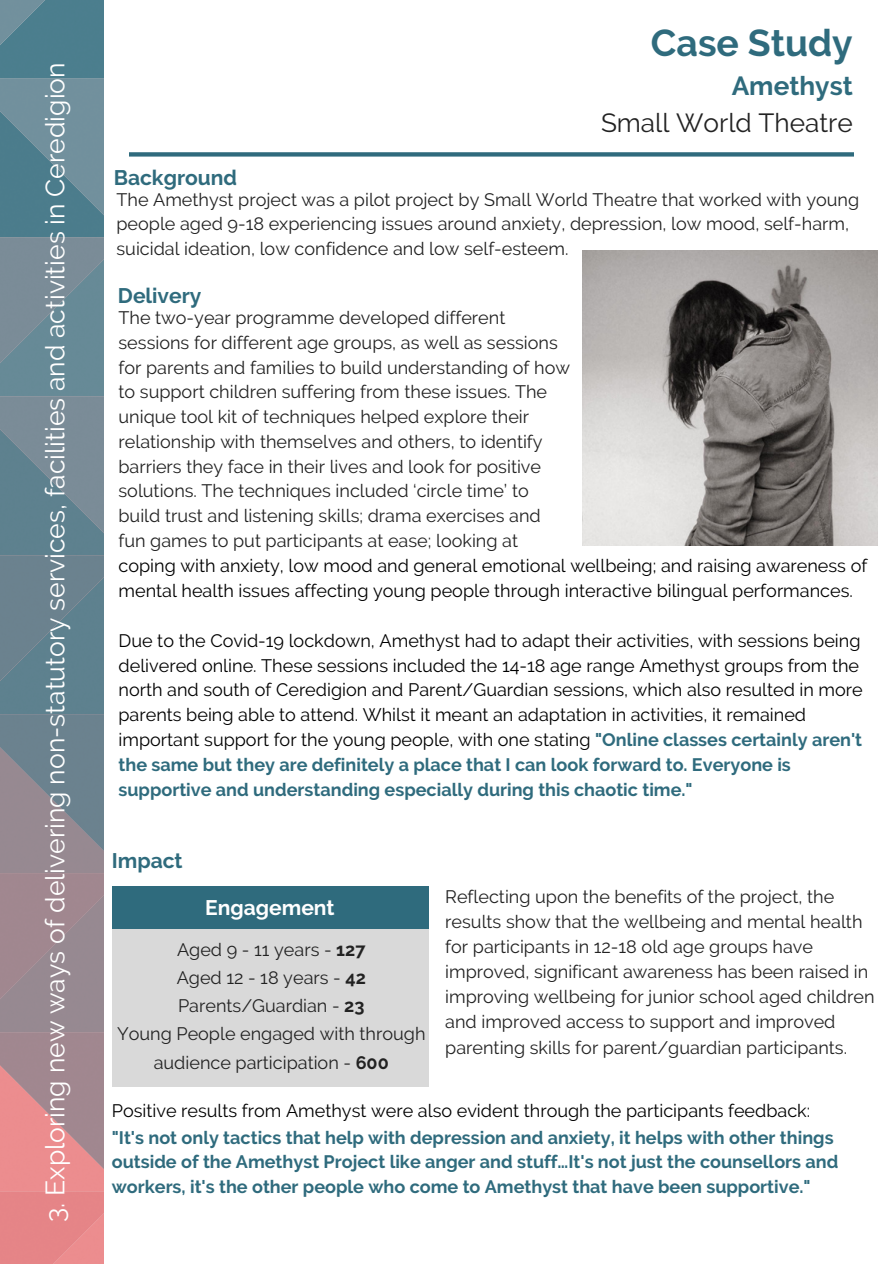
<style>
.page{position:relative;width:894px;height:1264px;background:#fff}
.page>*{position:absolute;margin:0;border:0;box-sizing:border-box;transform-origin:0 0}
.t1{font:700 37.35px "Raleway";color:#2f6b7d}
.t2{font:26.55px "Raleway";color:#fff}
.t3{font:26.25px "Raleway";color:#222}
.t4{font:700 26.25px "Raleway";color:#2f6b7d}
.t5{font:700 21px "Raleway";color:#2f6b7d}
.t6{font:700 21px "Raleway";color:#fff}
.t7{font:18px/24.8px "Raleway";color:#222}
.t8{font:18px/24.8px "Raleway";color:#000}
.t9{font:700 18px/24.8px "Raleway";color:#2f6b7d}
.s1{font-weight:700;color:#2f6b7d}
.s2{font-weight:700}
</style>
<div class="page">
<svg style="left:129px;top:152px;width:724px;height:5px;background:#497e8d"></svg>
<img style="left:0;top:0;width:104px;height:1263px">
<div style="left:112px;top:929px;width:316px;height:157px;background:#d9d9d9"></div>
<div style="left:112px;top:885px;width:316px;height:43px;background:#2f6b7d"></div>
<img style="left:582px;top:251px;width:295px;height:295px">
<p class="t2" style="left:39px;top:1221px;width:1160px;rotate:-90deg">3. Exploring new ways of delivering non-statutory services, facilities and activities in Ceredigion</p>
<p class="t1" style="left:650px;top:21px;width:203px">Case Study</p>
<p class="t4" style="left:731px;top:71px;width:122px">Amethyst</p>
<p class="t3" style="left:601px;top:107px;width:253px">Small World Theatre</p>
<p class="t5" style="left:114px;top:165px;width:125px">Background</p>
<p class="t7" style="left:116px;top:187px;width:744px">The Amethyst project was a pilot project by Small World Theatre that worked with young people aged 9-18 experiencing issues around anxiety, depression, low mood, self-harm, suicidal ideation, low confidence and low self-esteem.</p>
<p class="t5" style="left:118px;top:283px;width:85px">Delivery</p>
<p class="t7" style="left:118px;top:305px;width:453px">The two-year programme developed different sessions for different age groups, as well as sessions for parents and families to build understanding of how to support children suffering from these issues. The unique tool kit of techniques helped explore their relationship with themselves and others, to identify barriers they face in their lives and look for positive solutions. The techniques included ‘circle time’ to build trust and listening skills; drama exercises and fun games to put participants at ease; looking at</p>
<p class="t8" style="left:118px;top:553px;width:750px">coping with anxiety, low mood and general emotional wellbeing; and raising awareness of mental health issues affecting young people through interactive bilingual performances.</p>
<p class="t8" style="left:118px;top:628px;width:745px">Due to the Covid-19 lockdown, Amethyst had to adapt their activities, with sessions being delivered online. These sessions included the 14-18 age range Amethyst groups from the north and south of Ceredigion and Parent/Guardian sessions, which also resulted in more parents being able to attend. Whilst it meant an adaptation in activities, it remained important support for the young people, with one stating <span class="s1">"Online classes certainly aren't the same but they are definitely a place that I can look forward to. Everyone is supportive and understanding especially during this chaotic time."</span></p>
<p class="t5" style="left:112px;top:848px;width:72px">Impact</p>
<p class="t6" style="left:205px;top:895px;width:131px">Engagement</p>
<p class="t7" style="left:177px;top:937px;width:190px">Aged 9 - 11 years - <span class="s2">127</span></p>
<p class="t7" style="left:177px;top:965px;width:191px">Aged 12 - 18 years - <span class="s2">42</span></p>
<p class="t7" style="left:178px;top:993px;width:188px">Parents/Guardian - <span class="s2">23</span></p>
<p class="t7" style="left:117px;top:1019px;width:310px;line-height:28.2px;text-align:center">Young People engaged with through audience participation - <span class="s2">600</span></p>
<p class="t7" style="left:445px;top:883px;width:430px;line-height:25.2px">Reflecting upon the benefits of the project, the results show that the wellbeing and mental health for participants in 12-18 old age groups have improved, significant awareness has been raised in improving wellbeing for junior school aged children and improved access to support and improved parenting skills for parent/guardian participants.</p>
<p class="t8" style="left:112px;top:1098px;width:699px">Positive results from Amethyst were also evident through the participants feedback:</p>
<p class="t9" style="left:112px;top:1124px;width:728px">"It's not only tactics that help with depression and anxiety, it helps with other things outside of the Amethyst Project like anger and stuff…It's not just the counsellors and workers, it's the other people who come to Amethyst that have been supportive."</p>
</div>
